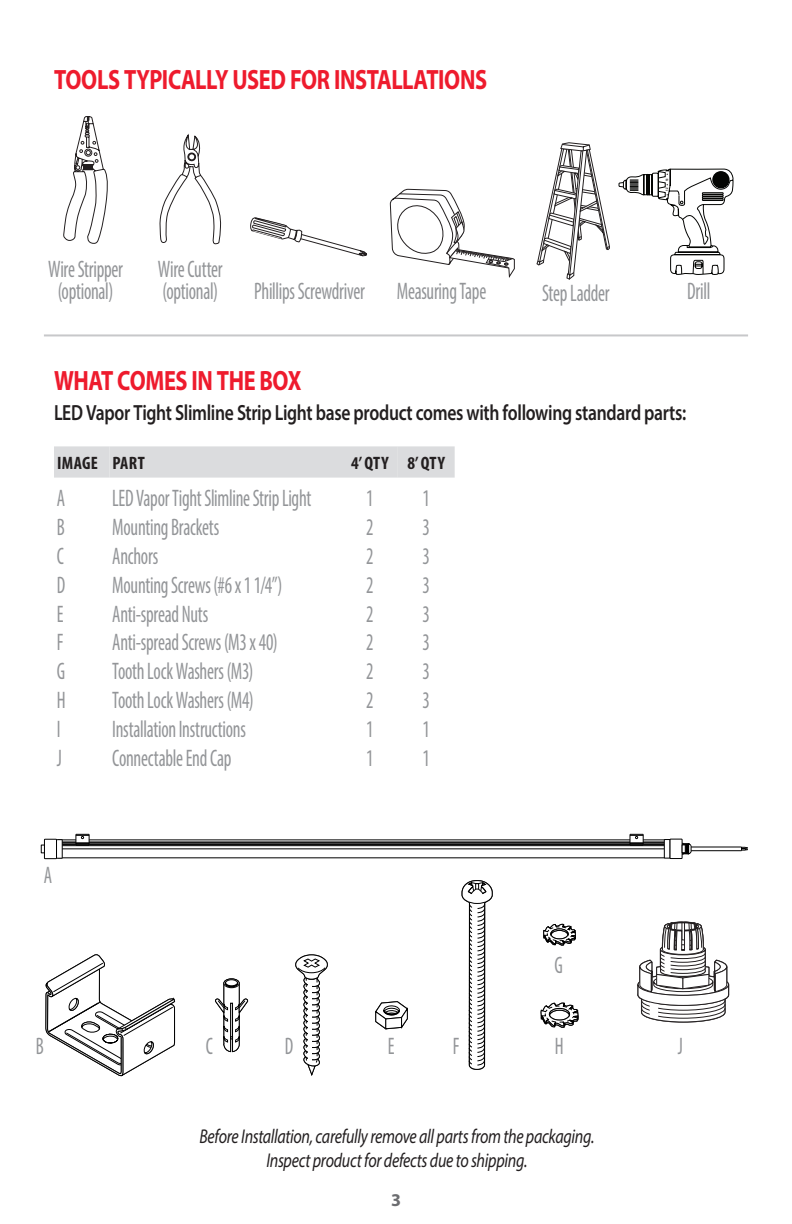
<style>
.page{position:relative;width:792px;height:1224px;background:#fff}
.page>*{position:absolute;margin:0;border:0;box-sizing:border-box;transform-origin:0 0}
.H1___Red{font:700 28px "Myriad Pro";letter-spacing:-.02em;color:#ee1b2d;scale:.8 1}
.Tools_Parts_copy{font:condensed 24px "Myriad Pro";letter-spacing:-.015em;color:#939598;scale:.8 1}
.t1{font:600 22px "Myriad Pro";letter-spacing:-.02em;color:#231f20;scale:.8 1}
.t2{font:italic 20px/24px "Myriad Pro";letter-spacing:-.02em;color:#231f20;text-align:center;scale:.8 1}
.tabs_for_no_CBCP{font:700 condensed 18px "Myriad Pro";letter-spacing:.02em;color:#231f20}
.t3{font:700 18px "Myriad Pro";color:#6c6d70}
.t4{font:900 condensed 3.4px "Myriad Pro";color:#231f20}
</style>
<div class="page">
<svg style="left:540px;top:1002px;width:39px;height:26px"></svg>
<hr style="left:44px;top:334px;width:704px;height:2px;background:#c7c8ca">
<svg style="left:63px;top:116px;width:45px;height:128px"></svg>
<svg style="left:160px;top:134px;width:61px;height:111px"></svg>
<svg style="left:250px;top:217px;width:117px;height:39px"></svg>
<hr style="left:89px;top:840px;width:541px;height:1px;background:#000">
<hr style="left:89px;top:842px;width:541px;height:1px;background:#000">
<hr style="left:89px;top:843px;width:541px;height:1px;background:#000">
<hr style="left:89px;top:844px;width:541px;height:1px;background:#000">
<hr style="left:58px;top:845px;width:606px;height:1px;background:#000">
<hr style="left:58px;top:849px;width:606px;height:1px;background:#000">
<hr style="left:58px;top:857px;width:606px;height:1px;background:#000">
<svg style="left:62px;top:834px;width:28px;height:12px"></svg>
<svg style="left:630px;top:834px;width:34px;height:12px"></svg>
<hr style="left:691px;top:847px;width:51px;height:1px;background:#000">
<hr style="left:691px;top:850px;width:51px;height:1px;background:#000">
<svg style="left:741px;top:847px;width:7px;height:4px"></svg>
<div style="left:57px;top:840px;width:5px;height:18px;background:#fff"></div>
<div style="left:56px;top:839px;width:6px;height:19px;border:1px solid #000"></div>
<div style="left:44px;top:839px;width:13px;height:20px;border:1px solid #000"></div>
<svg style="left:41px;top:845px;width:4px;height:8px"></svg>
<div style="left:664px;top:839px;width:6px;height:19px;border:1px solid #000"></div>
<div style="left:670px;top:839px;width:12px;height:20px;border:1px solid #000"></div>
<svg style="left:673px;top:840px;width:19px;height:18px"></svg>
<svg style="left:295px;top:954px;width:33px;height:122px"></svg>
<hr style="left:309px;top:981px;width:3px;height:81px;background:#fff">
<svg style="left:543px;top:923px;width:33px;height:23px"></svg>
<svg style="left:215px;top:978px;width:33px;height:74px"></svg>
<svg style="left:45px;top:954px;width:130px;height:122px"></svg>
<svg style="left:375px;top:1001px;width:33px;height:29px"></svg>
<svg style="left:461px;top:880px;width:32px;height:190px"></svg>
<div style="left:472px;top:906px;width:6px;height:160px;background:#fff"></div>
<svg style="left:618px;top:168px;width:116px;height:107px"></svg>
<svg style="left:389px;top:189px;width:126px;height:148px"></svg>
<svg style="left:536px;top:142px;width:74px;height:138px"></svg>
<div style="left:54px;top:446px;width:401px;height:32px;background:#dbdcde"></div>
<svg style="left:637px;top:921px;width:93px;height:102px"></svg>
<p class="H1___Red" style="left:54px;top:62px;width:543px">TOOLS TYPICALLY USED FOR INSTALLATIONS</p>
<p class="Tools_Parts_copy" style="left:48px;top:255px;width:95px">Wire Stripper</p>
<p class="Tools_Parts_copy" style="left:58px;top:277px;width:71px">(optional)</p>
<p class="Tools_Parts_copy" style="left:158px;top:255px;width:83px">Wire Cutter</p>
<p class="Tools_Parts_copy" style="left:162px;top:277px;width:71px">(optional)</p>
<p class="Tools_Parts_copy" style="left:254px;top:277px;width:140px">Phillips Screwdriver</p>
<p class="Tools_Parts_copy" style="left:397px;top:277px;width:113px">Measuring Tape</p>
<p class="Tools_Parts_copy" style="left:542px;top:279px;width:86px">Step Ladder</p>
<p class="t4" style="left:665px;top:181px;width:5px;rotate:-90deg">13</p>
<p class="t4" style="left:665px;top:191px;width:5px;rotate:-90deg">12</p>
<p class="Tools_Parts_copy" style="left:687px;top:277px;width:30px">Drill</p>
<p class="H1___Red" style="left:54px;top:363px;width:311px">WHAT COMES IN THE BOX</p>
<p class="t1" style="left:54px;top:399px;width:792px">LED Vapor Tight Slimline Strip Light base product comes with following standard parts:</p>
<p class="tabs_for_no_CBCP" style="left:57px;top:452px;width:42px">IMAGE</p>
<p class="tabs_for_no_CBCP" style="left:112px;top:452px;width:34px">PART</p>
<p class="tabs_for_no_CBCP" style="left:351px;top:452px;width:39px">4’ QTY</p>
<p class="tabs_for_no_CBCP" style="left:407px;top:452px;width:39px">8’ QTY</p>
<p class="Tools_Parts_copy" style="left:57px;top:484px;width:12px">A</p>
<p class="Tools_Parts_copy" style="left:112px;top:484px;width:250px">LED Vapor Tight Slimline Strip Light</p>
<p class="Tools_Parts_copy" style="left:366px;top:484px;width:11px">1</p>
<p class="Tools_Parts_copy" style="left:423px;top:484px;width:11px">1</p>
<p class="Tools_Parts_copy" style="left:57px;top:513px;width:11px">B</p>
<p class="Tools_Parts_copy" style="left:112px;top:513px;width:135px">Mounting Brackets</p>
<p class="Tools_Parts_copy" style="left:366px;top:513px;width:11px">2</p>
<p class="Tools_Parts_copy" style="left:423px;top:513px;width:11px">3</p>
<p class="Tools_Parts_copy" style="left:57px;top:542px;width:10px">C</p>
<p class="Tools_Parts_copy" style="left:112px;top:542px;width:59px">Anchors</p>
<p class="Tools_Parts_copy" style="left:366px;top:542px;width:11px">2</p>
<p class="Tools_Parts_copy" style="left:423px;top:542px;width:11px">3</p>
<p class="Tools_Parts_copy" style="left:57px;top:570px;width:12px">D</p>
<p class="Tools_Parts_copy" style="left:112px;top:570px;width:214px">Mounting Screws (#6 x 1 1/4”)</p>
<p class="Tools_Parts_copy" style="left:366px;top:570px;width:11px">2</p>
<p class="Tools_Parts_copy" style="left:423px;top:570px;width:11px">3</p>
<p class="Tools_Parts_copy" style="left:57px;top:599px;width:10px">E</p>
<p class="Tools_Parts_copy" style="left:112px;top:599px;width:121px">Anti-spread Nuts</p>
<p class="Tools_Parts_copy" style="left:366px;top:599px;width:11px">2</p>
<p class="Tools_Parts_copy" style="left:423px;top:599px;width:11px">3</p>
<p class="Tools_Parts_copy" style="left:57px;top:628px;width:10px">F</p>
<p class="Tools_Parts_copy" style="left:112px;top:628px;width:208px">Anti-spread Screws (M3 x 40)</p>
<p class="Tools_Parts_copy" style="left:366px;top:628px;width:11px">2</p>
<p class="Tools_Parts_copy" style="left:423px;top:628px;width:11px">3</p>
<p class="Tools_Parts_copy" style="left:57px;top:657px;width:12px">G</p>
<p class="Tools_Parts_copy" style="left:112px;top:657px;width:178px">Tooth Lock Washers (M3)</p>
<p class="Tools_Parts_copy" style="left:366px;top:657px;width:11px">2</p>
<p class="Tools_Parts_copy" style="left:423px;top:657px;width:11px">3</p>
<p class="Tools_Parts_copy" style="left:57px;top:686px;width:13px">H</p>
<p class="Tools_Parts_copy" style="left:112px;top:686px;width:178px">Tooth Lock Washers (M4)</p>
<p class="Tools_Parts_copy" style="left:366px;top:686px;width:11px">2</p>
<p class="Tools_Parts_copy" style="left:423px;top:686px;width:11px">3</p>
<p class="Tools_Parts_copy" style="left:57px;top:714px;width:6px">I</p>
<p class="Tools_Parts_copy" style="left:112px;top:714px;width:169px">Installation Instructions</p>
<p class="Tools_Parts_copy" style="left:366px;top:714px;width:11px">1</p>
<p class="Tools_Parts_copy" style="left:423px;top:714px;width:11px">1</p>
<p class="Tools_Parts_copy" style="left:57px;top:743px;width:8px">J</p>
<p class="Tools_Parts_copy" style="left:112px;top:743px;width:150px">Connectable End Cap</p>
<p class="Tools_Parts_copy" style="left:366px;top:743px;width:11px">1</p>
<p class="Tools_Parts_copy" style="left:423px;top:743px;width:11px">1</p>
<p class="Tools_Parts_copy" style="left:44px;top:860px;width:12px">A</p>
<p class="Tools_Parts_copy" style="left:36px;top:1031px;width:11px">B</p>
<p class="Tools_Parts_copy" style="left:206px;top:1031px;width:10px">C</p>
<p class="Tools_Parts_copy" style="left:285px;top:1031px;width:12px">D</p>
<p class="Tools_Parts_copy" style="left:388px;top:1031px;width:10px">E</p>
<p class="Tools_Parts_copy" style="left:453px;top:1031px;width:10px">F</p>
<p class="Tools_Parts_copy" style="left:555px;top:951px;width:12px">G</p>
<p class="Tools_Parts_copy" style="left:555px;top:1031px;width:13px">H</p>
<p class="Tools_Parts_copy" style="left:678px;top:1031px;width:8px">J</p>
<p class="t2" style="left:200px;top:1123px;width:495px">Before Installation, carefully remove all parts from the packaging.<br>Inspect product for defects due to shipping.</p>
<p class="t3" style="left:391px;top:1188px;width:11px">3</p>
</div>
